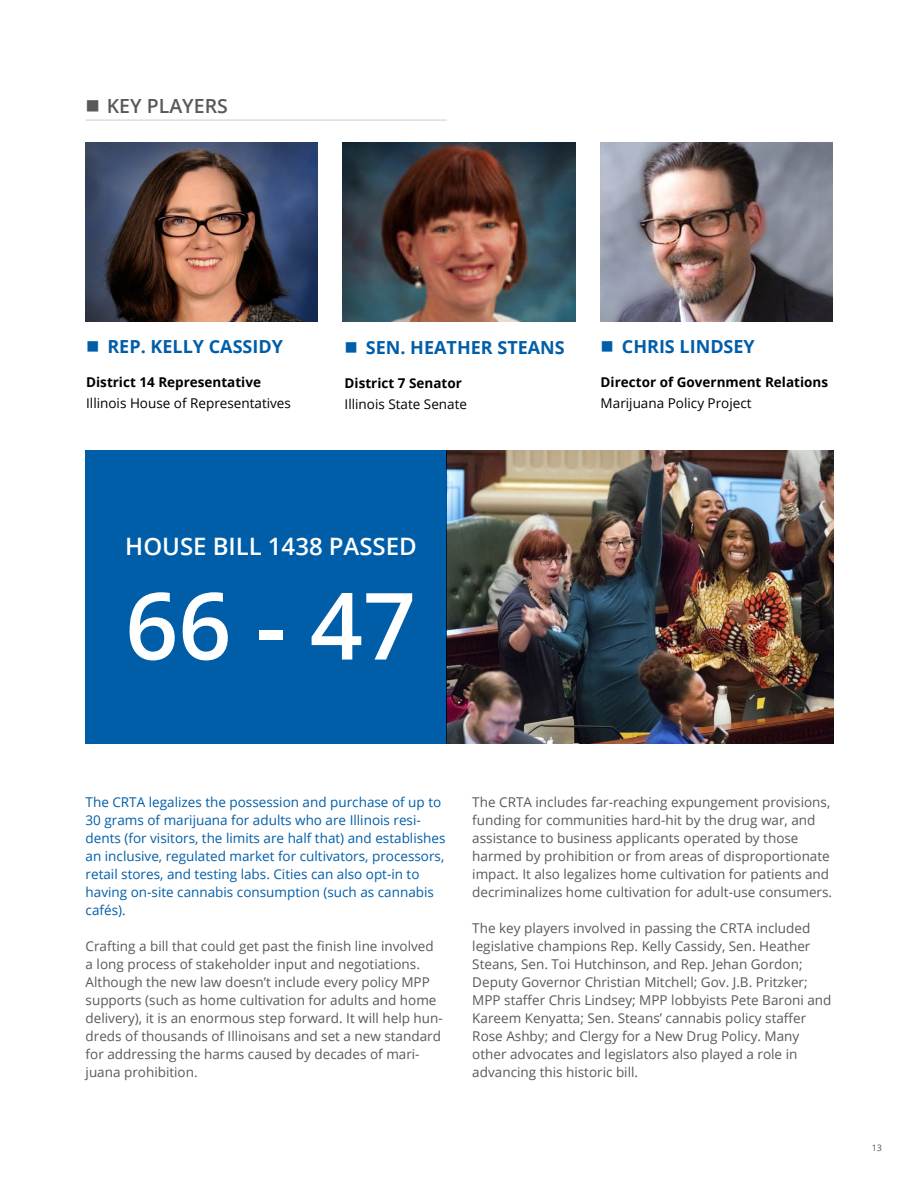
<style>
.page{position:relative;width:918px;height:1188px;background:#fff}
.page>*{position:absolute;margin:0;border:0;box-sizing:border-box;transform-origin:0 0}
.t1{font:600 93px "Open Sans";color:#fff}
.t2{font:600 24px "Open Sans";color:#fff}
.t3{font:600 19.5px "Open Sans";color:#58595b}
.t4{font:700 18px "Open Sans";color:#005ea9}
.t5{font:13.5px/18px "Open Sans";color:#58595b}
.t6{font:13.5px/18px "Open Sans";color:#005ea9}
.t7{font:13.5px "Open Sans";color:#000}
.t8{font:700 13.5px "Open Sans";color:#000}
.t9{font:9px "Open Sans";color:#58595b}
</style>
<div class="page">
<img style="left:343px;top:143px;width:232px;height:178px">
<img style="left:601px;top:143px;width:232px;height:178px">
<img style="left:85px;top:143px;width:232px;height:178px">
<hr style="left:86px;top:119px;width:361px;height:2px;background:#dcddde">
<img style="left:447px;top:451px;width:387px;height:293px">
<div style="left:86px;top:451px;width:361px;height:293px;background:#005ea9"></div>
<h3 class="t3" style="left:107px;top:92px;width:123px">KEY PLAYERS</h3>
<h3 class="t4" style="left:107px;top:334px;width:177px">REP. KELLY CASSIDY</h3>
<p class="t8" style="left:86px;top:372px;width:176px">District 14 Representative</p>
<p class="t7" style="left:86px;top:394px;width:206px">Illinois House of Representatives</p>
<h3 class="t4" style="left:366px;top:335px;width:200px">SEN. HEATHER STEANS</h3>
<p class="t8" style="left:345px;top:373px;width:119px">District 7 Senator</p>
<p class="t7" style="left:345px;top:395px;width:124px">Illinois State Senate</p>
<h3 class="t4" style="left:622px;top:334px;width:134px">CHRIS LINDSEY</h3>
<p class="t8" style="left:601px;top:372px;width:229px">Director of Government Relations</p>
<p class="t7" style="left:601px;top:394px;width:152px">Marijuana Policy Project</p>
<h2 class="t2" style="left:125px;top:529px;width:293px">HOUSE BILL 1438 PASSED</h2>
<h1 class="t1" style="left:125px;top:562px;width:292px">66 - 47</h1>
<p class="t6" style="left:86px;top:793px;width:361px">The CRTA legalizes the possession and purchase of up to 30 grams of marijuana for adults who are Illinois resi&shy;dents (for visitors, the limits are half that) and establishes an inclusive, regulated market for cultivators, processors, retail stores, and testing labs. Cities can also opt-in to having on-site cannabis consumption (such as cannabis cafés).</p>
<p class="t5" style="left:86px;top:937px;width:359px">Crafting a bill that could get past the finish line involved a long process of stakeholder input and negotiations.<br>Although the new law doesn’t include every policy MPP supports (such as home cultivation for adults and home delivery), it is an enormous step forward. It will help hun&shy;dreds of thousands of Illinoisans and set a new standard for addressing the harms caused by decades of mari&shy;juana prohibition.</p>
<p class="t5" style="left:472px;top:793px;width:361px">The CRTA includes far-reaching expungement provisions, funding for communities hard-hit by the drug war, and assistance to business applicants operated by those harmed by prohibition or from areas of disproportionate impact. It also legalizes home cultivation for patients and decriminalizes home cultivation for adult-use consumers.</p>
<p class="t5" style="left:472px;top:919px;width:361px">The key players involved in passing the CRTA included legislative champions Rep. Kelly Cassidy, Sen. Heather Steans, Sen. Toi Hutchinson, and Rep. Jehan Gordon; Deputy Governor Christian Mitchell; Gov. J.B. Pritzker; MPP staffer Chris Lindsey; MPP lobbyists Pete Baroni and Kareem Kenyatta; Sen. Steans’ cannabis policy staffer Rose Ashby; and Clergy for a New Drug Policy. Many other advocates and legislators also played a role in advancing this historic bill.</p>
<p class="t9" style="left:872px;top:1142px;width:12px">13</p>
</div>
